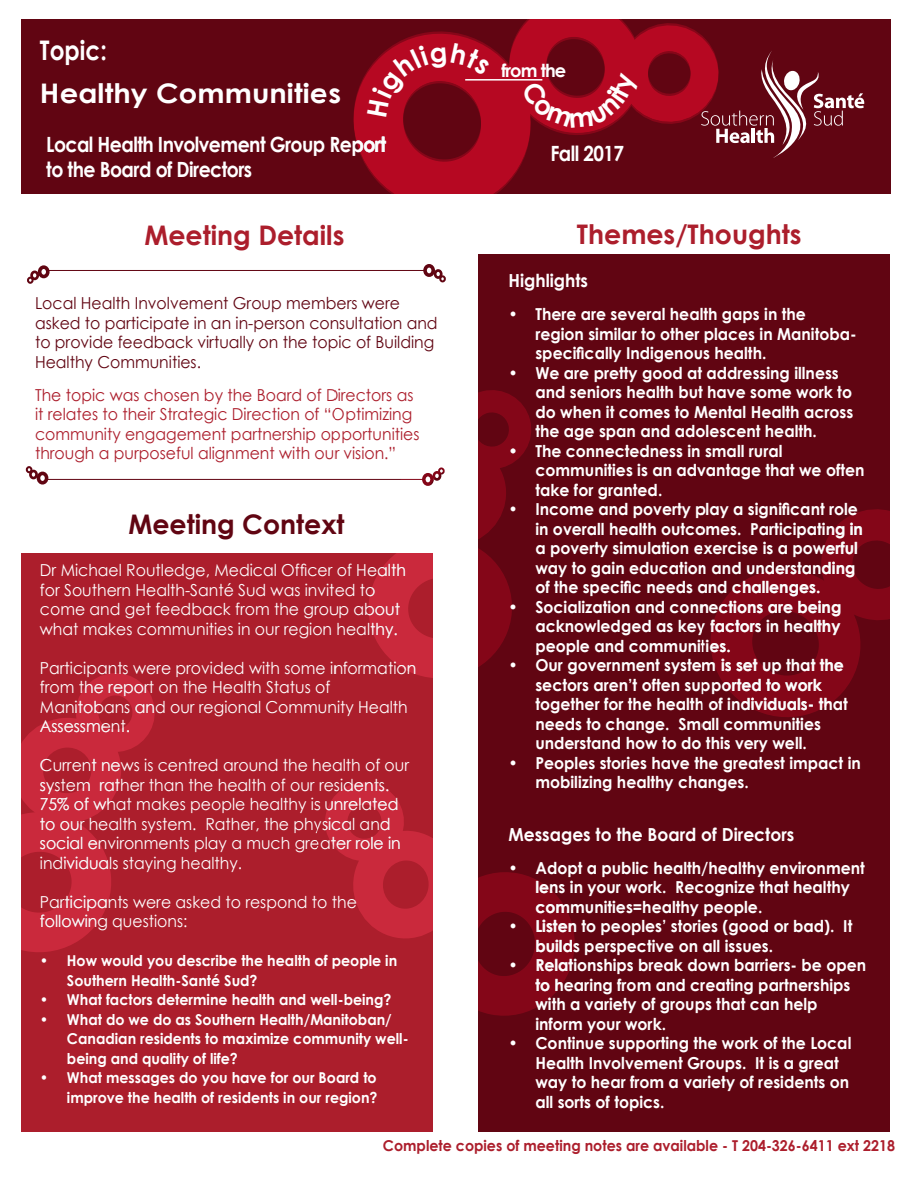
<style>
.page{position:relative;width:918px;height:1188px;background:#fff}
.page>*{position:absolute;margin:0;border:0;box-sizing:border-box;transform-origin:0 0}
.t1{font:700 27px "Century Gothic";color:#ac1e2c}
.t2{font:700 27px "Century Gothic";letter-spacing:.005em;color:#fff;scale:1.07 1}
.t3{font:700 27px "Century Gothic";color:#610512}
.t4{font:700 27px "Century Gothic";letter-spacing:.005em;color:#fff;scale:.86 1}
.t5{font:700 21px "Century Gothic";letter-spacing:-.03em;color:#fff;scale:.9 1}
.t6{font:700 18px "Century Gothic";color:#fff;scale:.95 1}
.t7{font:700 18px "Century Gothic";color:#fff}
.t8{font:700 16.5px/19.5px "Century Gothic";color:#fff;scale:.95 1}
.t9{font:16.5px/19.5px "Century Gothic";color:#fff;scale:.95 1}
.t10{font:16.5px/19.5px "Century Gothic";color:#ac1e2c;scale:.95 1}
.t11{font:16.5px/19.5px "Century Gothic";color:#610512;scale:.95 1}
.t12{font:700 15px/19.5px "Century Gothic";color:#fff;scale:.95 1}
.t13{font:700 15px "Century Gothic";color:#ac1e2c;scale:.95 1}
</style>
<div class="page">
<div style="left:478px;top:254px;width:412px;height:878px;background:#610512"></div>
<div style="left:21px;top:19px;width:870px;height:175px;background:#610512"></div>
<hr style="left:40px;top:270px;width:386px;height:1px;background:#610512">
<div style="left:423px;top:264px;width:12px;height:13px;border:4px solid #610512;border-radius:50%"></div>
<div style="left:434px;top:269px;width:9px;height:10px;border:3px solid #610512;border-radius:50%"></div>
<div style="left:439px;top:275px;width:7px;height:7px;border:2px solid #610512;border-radius:50%"></div>
<div style="left:40px;top:267px;width:8px;height:10px;background:#fff;border-radius:50%"></div>
<div style="left:38px;top:265px;width:12px;height:13px;border:4px solid #610512;border-radius:50%"></div>
<div style="left:30px;top:271px;width:9px;height:9px;border:3px solid #610512;border-radius:50%"></div>
<div style="left:27px;top:277px;width:7px;height:7px;border:2px solid #610512;border-radius:50%"></div>
<svg style="left:353px;top:72px;width:162px;height:122px"></svg>
<hr style="left:39px;top:479px;width:386px;height:1px;background:#610512">
<div style="left:38px;top:473px;width:9px;height:10px;background:#fff;border-radius:50%"></div>
<div style="left:37px;top:472px;width:11px;height:13px;border:4px solid #610512;border-radius:50%"></div>
<div style="left:29px;top:470px;width:9px;height:9px;border:3px solid #610512;border-radius:50%"></div>
<div style="left:26px;top:466px;width:6px;height:7px;border:2px solid #610512;border-radius:50%"></div>
<svg style="left:710px;top:509px;width:180px;height:208px"></svg>
<div style="left:21px;top:554px;width:412px;height:578px;background:#ac1e2c"></div>
<svg style="left:325px;top:782px;width:250px;height:234px"></svg>
<svg style="left:335px;top:390px;width:196px;height:288px"></svg>
<svg style="left:21px;top:673px;width:134px;height:279px"></svg>
<svg style="left:367px;top:19px;width:497px;height:156px"></svg>
<p class="t4" style="left:40px;top:29px;width:79px">Topic:</p>
<p class="t2" style="left:40px;top:73px;width:283px">Healthy Communities</p>
<p class="t5" style="left:46px;top:128px;width:379px">Local Health Involvement Group Report</p>
<p class="t5" style="left:46px;top:153px;width:230px">to the Board of Directors</p>
<p class="t1" style="left:144px;top:215px;width:201px">Meeting Details</p>
<p class="t11" style="left:35px;top:293px;width:425px">Local Health Involvement Group members were asked to participate in an in-person consultation and to provide feedback virtually on the topic of Building Healthy Communities.</p>
<p class="t10" style="left:35px;top:385px;width:406px">The topic was chosen by the Board of Directors as it relates to their Strategic Direction of “Optimizing community engagement partnership opportunities through a purposeful alignment with our vision.”</p>
<p class="t3" style="left:128px;top:503px;width:217px">Meeting Context</p>
<p class="t9" style="left:40px;top:560px;width:387px">Dr Michael Routledge, Medical Officer of Health for Southern Health-Santé Sud was invited to come and get feedback from the group about what makes communities in our region healthy.</p>
<p class="t9" style="left:40px;top:658px;width:398px">Participants were provided with some information from the report on the Health Status of Manitobans and our regional Community Health Assessment.</p>
<p class="t9" style="left:40px;top:755px;width:390px">Current news is centred around the health of our system rather than the health of our residents.<br>75% of what makes people healthy is unrelated to our health system. Rather, the physical and social environments play a much greater role in individuals staying healthy.</p>
<p class="t9" style="left:40px;top:892px;width:335px">Participants were asked to respond to the following questions:</p>
<p class="t12" style="left:67px;top:950px;width:349px;text-indent:-27px">• How would you describe the health of people in<br>Southern Health-Santé Sud?</p>
<p class="t12" style="left:40px;top:989px;width:372px">• What factors determine health and well-being?</p>
<p class="t12" style="left:67px;top:1009px;width:361px;text-indent:-27px">• What do we do as Southern Health/Manitoban/<br>Canadian residents to maximize community well&shy;being and quality of life?</p>
<p class="t12" style="left:40px;top:1067px;width:357px;text-align:right">• What messages do you have for our Board to improve the health of residents in our region?</p>
<p class="t7" style="left:501px;top:57px;width:67px">from the</p>
<p class="t5" style="left:550px;top:137px;width:83px">Fall 2017</p>
<p class="t1" style="left:577px;top:214px;width:226px">Themes/Thoughts</p>
<p class="t6" style="left:508px;top:267px;width:85px">Highlights</p>
<p class="t8" style="left:535px;top:304px;width:340px;text-indent:-27px">• There are several health gaps in the region similar to other places in Manitoba&shy;specifically Indigenous health.</p>
<p class="t8" style="left:535px;top:362px;width:336px;text-indent:-27px">• We are pretty good at addressing illness and seniors health but have some work to do when it comes to Mental Health across the age span and adolescent health.</p>
<p class="t8" style="left:535px;top:440px;width:348px;text-indent:-27px">• The connectedness in small rural communities is an advantage that we often take for granted.</p>
<p class="t8" style="left:535px;top:499px;width:346px;text-indent:-27px">• Income and poverty play a significant role in overall health outcomes. Participating in a poverty simulation exercise is a powerful way to gain education and understanding of the specific needs and challenges.</p>
<p class="t8" style="left:535px;top:596px;width:324px;text-align:justify;text-indent:-27px">• Socialization and connections are being acknowledged as key factors in healthy people and communities.</p>
<p class="t8" style="left:535px;top:655px;width:331px;text-indent:-27px">• Our government system is set up that the sectors aren’t often supported to work together for the health of individuals- that needs to change. Small communities understand how to do this very well.</p>
<p class="t8" style="left:535px;top:752px;width:344px;text-indent:-27px">• Peoples stories have the greatest impact in mobilizing healthy changes.</p>
<p class="t6" style="left:508px;top:821px;width:302px">Messages to the Board of Directors</p>
<p class="t8" style="left:535px;top:857px;width:348px;text-indent:-27px">• Adopt a public health/healthy environment lens in your work. Recognize that healthy communities=healthy people.</p>
<p class="t8" style="left:535px;top:916px;width:335px;text-indent:-27px">• Listen to peoples’ stories (good or bad). It builds perspective on all issues.</p>
<p class="t8" style="left:535px;top:955px;width:350px;text-indent:-27px">• Relationships break down barriers- be open to hearing from and creating partnerships with a variety of groups that can help inform your work.</p>
<p class="t8" style="left:535px;top:1033px;width:334px;text-indent:-27px">• Continue supporting the work of the Local Health Involvement Groups. It is a great way to hear from a variety of residents on all sorts of topics.</p>
<p class="t13" style="left:383px;top:1134px;width:541px">Complete copies of meeting notes are available - T 204-326-6411 ext 2218</p>
</div>
